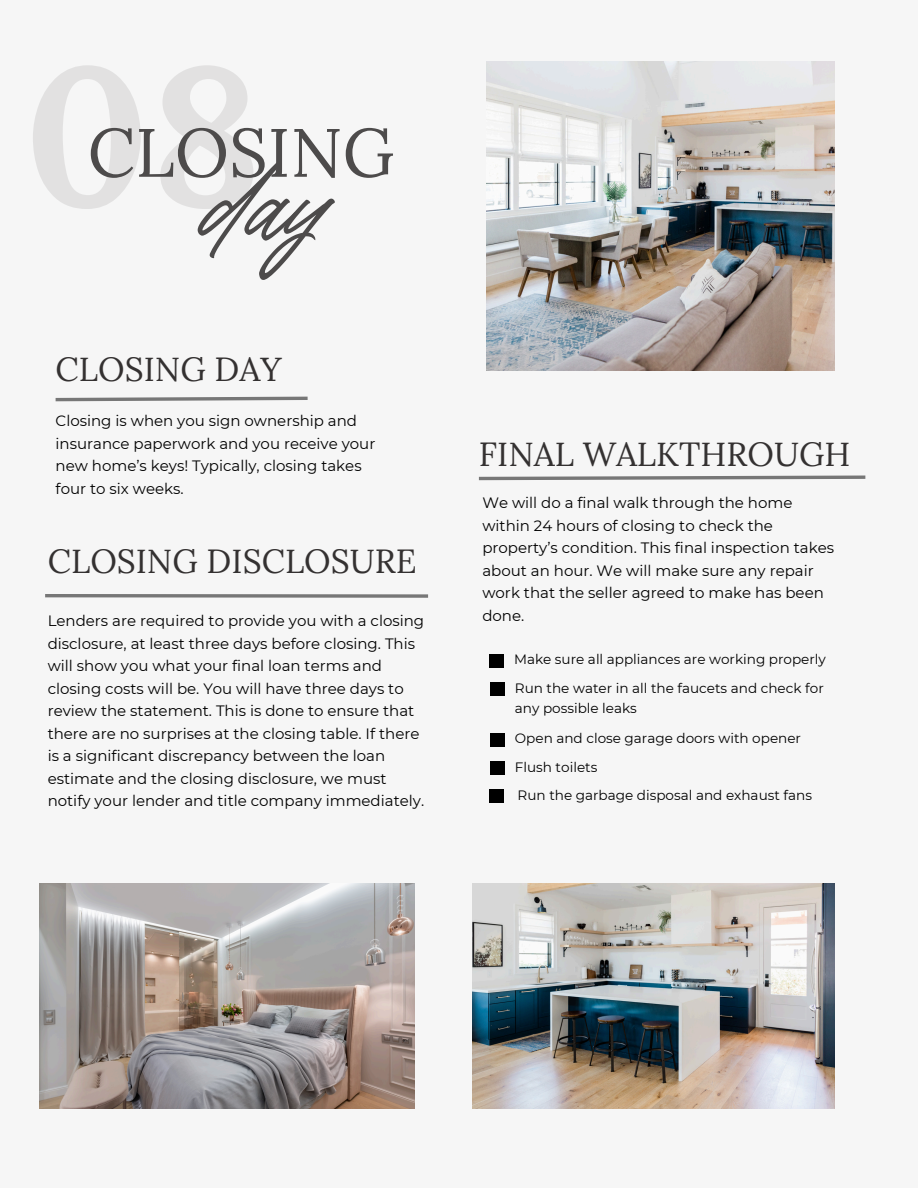
<style>
.page{position:relative;width:918px;height:1188px;background:#f6f6f6}
.page>*{position:absolute;margin:0;border:0;box-sizing:border-box;transform-origin:0 0}
.t1{font:700 196.35px "Lora";color:#4d4b4b}
.t2{font:91.65px "TY Script";color:#4d4b4b}
.t3{font:68.25px "Lora";color:#4d4b4b}
.t4{font:33.45px "Lora";color:#343131}
.t5{font:15px/22.5px "Montserrat";color:#000}
.t6{font:13.65px/20.4px "Montserrat";color:#000}
</style>
<div class="page">
<img style="left:487px;top:61px;width:348px;height:310px">
<svg style="left:55px;top:396px;width:253px;height:6px"></svg>
<img style="left:40px;top:884px;width:374px;height:225px">
<svg style="left:45px;top:594px;width:383px;height:4px;background:#8a8a8a"></svg>
<svg style="left:478px;top:475px;width:388px;height:6px"></svg>
<div style="left:490px;top:654px;width:14px;height:14px;background:#000"></div>
<div style="left:491px;top:683px;width:14px;height:13px;background:#000"></div>
<div style="left:491px;top:733px;width:14px;height:14px;background:#000"></div>
<div style="left:491px;top:762px;width:14px;height:13px;background:#000"></div>
<div style="left:490px;top:790px;width:14px;height:13px;background:#000"></div>
<img style="left:472px;top:884px;width:363px;height:225px">
<h1 class="t1" style="left:24px;top:8px;width:239px">08</h1>
<p class="t3" style="left:88px;top:108px;width:308px">CLOSING</p>
<h2 class="t2" style="left:198px;top:150px;width:129px">day</h2>
<h1 class="t4" style="left:56px;top:347px;width:227px">CLOSING DAY</h1>
<h3 class="t5" style="left:56px;top:410px;width:321px">Closing is when you sign ownership and insurance paperwork and you receive your new home’s keys! Typically, closing takes four to six weeks.</h3>
<p class="t4" style="left:48px;top:539px;width:370px">CLOSING DISCLOSURE</p>
<p class="t5" style="left:48px;top:610px;width:378px">Lenders are required to provide you with a closing disclosure, at least three days before closing. This will show you what your final loan terms and closing costs will be. You will have three days to review the statement. This is done to ensure that there are no surprises at the closing table. If there is a significant discrepancy between the loan estimate and the closing disclosure, we must notify your lender and title company immediately.</p>
<h3 class="t4" style="left:479px;top:433px;width:373px">FINAL WALKTHROUGH</h3>
<p class="t5" style="left:482px;top:491px;width:353px">We will do a final walk through the home within 24 hours of closing to check the property’s condition. This final inspection takes about an hour. We will make sure any repair work that the seller agreed to make has been done.</p>
<p class="t6" style="left:514px;top:649px;width:313px">Make sure all appliances are working properly</p>
<p class="t6" style="left:515px;top:678px;width:310px">Run the water in all the faucets and check for any possible leaks</p>
<h3 class="t6" style="left:515px;top:728px;width:288px">Open and close garage doors with opener</h3>
<p class="t6" style="left:515px;top:756px;width:84px">Flush toilets</p>
<p class="t6" style="left:518px;top:785px;width:296px">Run the garbage disposal and exhaust fans</p>
</div>
